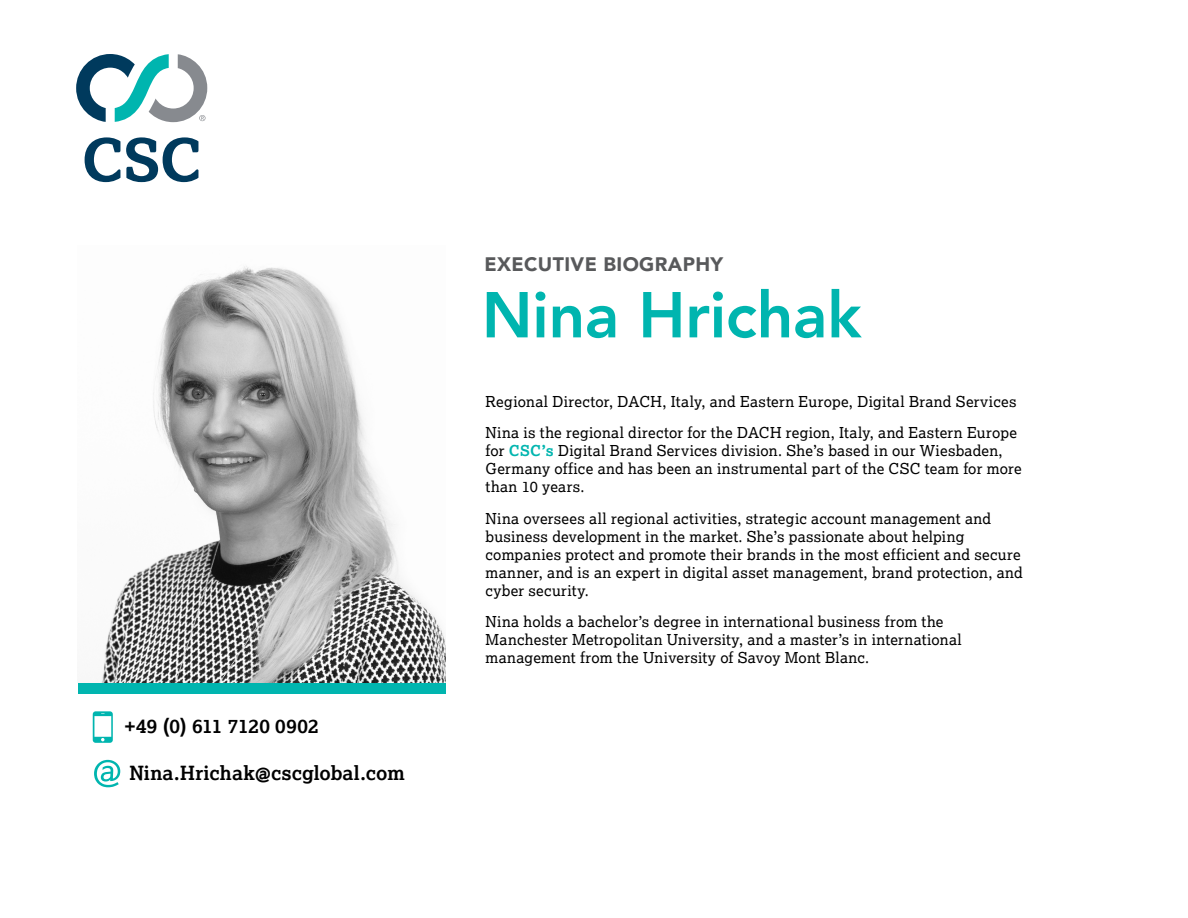
<style>
.page{position:relative;width:1188px;height:918px;background:#fff}
.page>*{position:absolute;margin:0;border:0;box-sizing:border-box;transform-origin:0 0}
.t1{font:800 64.05px "Avenir";letter-spacing:-.005em;color:#00b5af}
.t2{font:700 19.5px "Lexia";letter-spacing:.005em;color:#000}
.t3{font:900 19.5px "Avenir";letter-spacing:.02em;color:#58595b}
.t4{font:15px/18px "Lexia";letter-spacing:.015em;color:#000}
.s1{font-weight:700;color:#00b5af}
</style>
<div class="page">
<svg style="left:93px;top:711px;width:20px;height:32px"></svg>
<div style="left:78px;top:682px;width:368px;height:11px;background:#00b5af"></div>
<img style="left:101px;top:266px;width:345px;height:416px">
<svg style="left:94px;top:760px;width:26px;height:27px"></svg>
<svg style="left:85px;top:137px;width:113px;height:45px"></svg>
<svg style="left:76px;top:54px;width:131px;height:68px"></svg>
<h2 class="t2" style="left:125px;top:714px;width:195px">+49 (0) 611 7120 0902</h2>
<h2 class="t2" style="left:129px;top:761px;width:277px">Nina.Hrichak@cscglobal.com</h2>
<h2 class="t3" style="left:484px;top:248px;width:240px">EXECUTIVE BIOGRAPHY</h2>
<h1 class="t1" style="left:482px;top:265px;width:381px">Nina Hrichak</h1>
<p class="t4" style="left:486px;top:385px;width:533px;line-height:31.5px">Regional Director, DACH, Italy, and Eastern Europe, Digital Brand Services<br>Nina is the regional director for the DACH region, Italy, and Eastern Europe</p>
<p class="t4" style="left:486px;top:441px;width:538px">for <span class="s1">CSC’s</span> Digital Brand Services division. She’s based in our Wiesbaden,<br>Germany office and has been an instrumental part of the CSC team for more than 10 years.</p>
<p class="t4" style="left:486px;top:509px;width:539px">Nina oversees all regional activities, strategic account management and business development in the market. She’s passionate about helping companies protect and promote their brands in the most efficient and secure manner, and is an expert in digital asset management, brand protection, and cyber security.</p>
<p class="t4" style="left:486px;top:612px;width:478px">Nina holds a bachelor’s degree in international business from the<br>Manchester Metropolitan University, and a master’s in international management from the University of Savoy Mont Blanc.</p>
</div>
